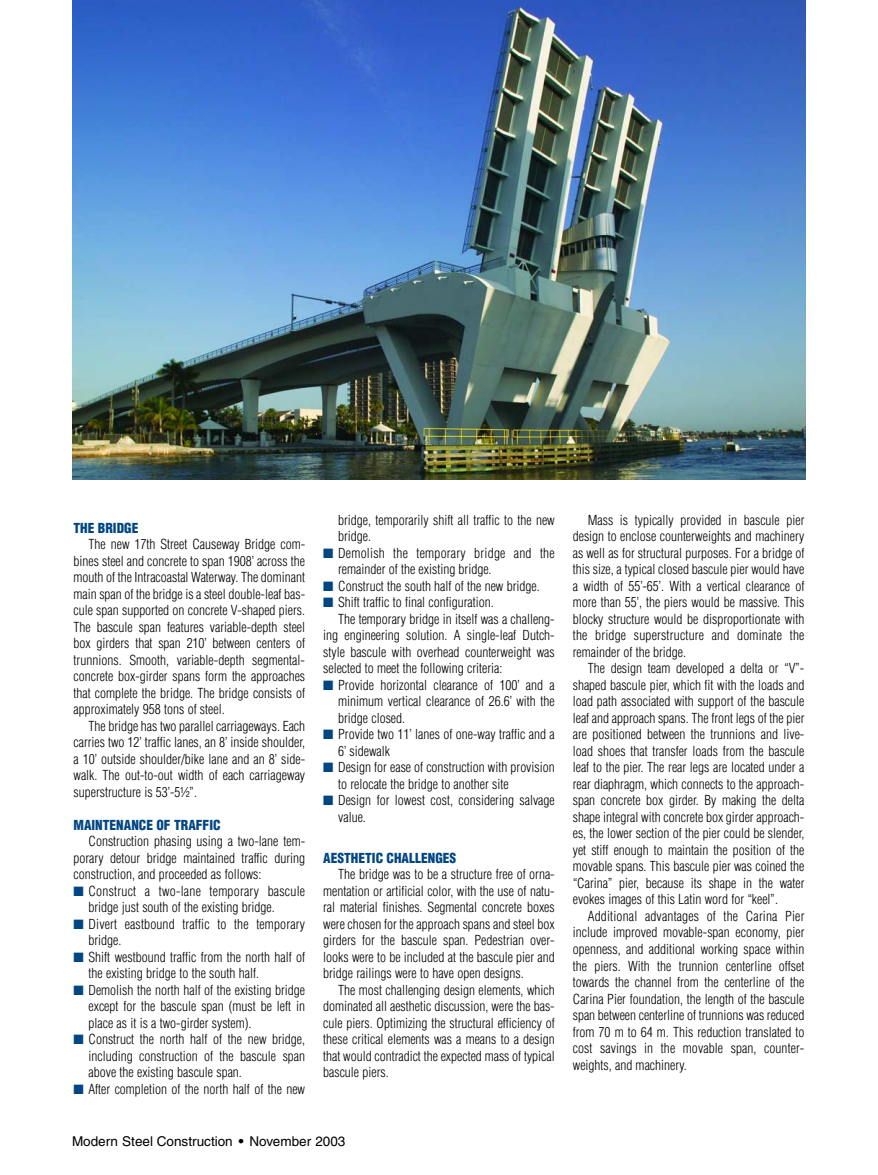
<style>
.page{position:relative;width:878px;height:1175px;background:#fff}
.page>*{position:absolute;margin:0;border:0;box-sizing:border-box;transform-origin:0 0}
.t1{font:300 condensed 13.5px/16.5px "Helvetica";color:#000;text-align:justify}
.t2{font:300 condensed 13.5px/16.5px "Helvetica";letter-spacing:.02em;color:#000}
.t3{font:900 condensed 13.5px "Helvetica";color:#004683}
.t4{font:13.5px "Helvetica";color:#000}
.s1{color:#004683}
.s2{font-weight:900}
</style>
<div class="page">
<img style="left:72px;top:0;width:734px;height:479px">
<p class="t3" style="left:74px;top:522px;width:66px">THE BRIDGE</p>
<p class="t1" style="left:74px;top:537px;width:233px;text-indent:15px">The new 17th Street Causeway Bridge com&shy;bines steel and concrete to span 1908’ across the mouth of the Intracoastal Waterway. The dominant main span of the bridge is a steel double-leaf bas&shy;cule span supported on concrete V-shaped piers.<br>The bascule span features variable-depth steel box girders that span 210’ between centers of trunnions. Smooth, variable-depth segmental&shy;concrete box-girder spans form the approaches that complete the bridge. The bridge consists of approximately 958 tons of steel.</p>
<p class="t1" style="left:74px;top:718px;width:233px;text-indent:15px">The bridge has two parallel carriageways. Each carries two 12’ traffic lanes, an 8’ inside shoulder, a 10’ outside shoulder/bike lane and an 8’ side&shy;walk. The out-to-out width of each carriageway superstructure is 53’-5½”.</p>
<p class="t3" style="left:74px;top:819px;width:149px">MAINTENANCE OF TRAFFIC</p>
<p class="t1" style="left:74px;top:834px;width:233px;text-indent:15px">Construction phasing using a two-lane tem&shy;porary detour bridge maintained traffic during construction, and proceeded as follows:</p>
<p class="t1" style="left:88px;top:883px;width:218px;text-indent:-15px"><span class="s1">■</span> Construct a two-lane temporary bascule bridge just south of the existing bridge.</p>
<p class="t1" style="left:88px;top:916px;width:218px;text-indent:-15px"><span class="s1">■</span> Divert eastbound traffic to the temporary bridge.</p>
<p class="t1" style="left:88px;top:949px;width:218px;text-indent:-15px"><span class="s1">■</span> Shift westbound traffic from the north half of the existing bridge to the south half.</p>
<p class="t1" style="left:88px;top:982px;width:218px;text-indent:-15px"><span class="s1">■</span> Demolish the north half of the existing bridge except for the bascule span (must be left in place as it is a two-girder system).</p>
<p class="t1" style="left:88px;top:1032px;width:218px;text-indent:-15px"><span class="s1">■</span> Construct the north half of the new bridge, including construction of the bascule span above the existing bascule span.</p>
<p class="t1" style="left:74px;top:1081px;width:233px"><span class="s1">■</span> After completion of the north half of the new</p>
<p class="t1" style="left:338px;top:513px;width:218px">bridge, temporarily shift all traffic to the new bridge.</p>
<p class="t2" style="left:338px;top:546px;width:218px;text-indent:-15px"><span class="s1">■</span> Demolish the temporary bridge and the remainder of the existing bridge.</p>
<p class="t1" style="left:323px;top:579px;width:218px"><span class="s1">■</span> Construct the south half of the new bridge.</p>
<p class="t1" style="left:323px;top:595px;width:172px"><span class="s1">■</span> Shift traffic to final configuration.</p>
<p class="t1" style="left:338px;top:612px;width:218px">The temporary bridge in itself was a challeng-</p>
<p class="t1" style="left:323px;top:628px;width:233px">ing engineering solution. A single-leaf Dutch-</p>
<p class="t1" style="left:323px;top:645px;width:233px">style bascule with overhead counterweight was</p>
<p class="t1" style="left:323px;top:661px;width:181px">selected to meet the following criteria:</p>
<p class="t1" style="left:338px;top:678px;width:218px;text-indent:-15px"><span class="s1">■</span> Provide horizontal clearance of 100’ and a minimum vertical clearance of 26.6’ with the bridge closed.</p>
<p class="t1" style="left:338px;top:727px;width:218px;text-indent:-15px"><span class="s1">■</span> Provide two 11’ lanes of one-way traffic and a<br>6’ sidewalk</p>
<p class="t1" style="left:338px;top:760px;width:218px;text-indent:-15px"><span class="s1">■</span> Design for ease of construction with provision to relocate the bridge to another site</p>
<p class="t1" style="left:338px;top:793px;width:218px;text-indent:-15px"><span class="s1">■</span> Design for lowest cost, considering salvage value.</p>
<p class="t3" style="left:323px;top:852px;width:135px">AESTHETIC CHALLENGES</p>
<p class="t1" style="left:323px;top:867px;width:233px;text-indent:15px">The bridge was to be a structure free of orna&shy;mentation or artificial color, with the use of natu&shy;ral material finishes. Segmental concrete boxes were chosen for the approach spans and steel box girders for the bascule span. Pedestrian over&shy;looks were to be included at the bascule pier and bridge railings were to have open designs.</p>
<p class="t1" style="left:323px;top:982px;width:233px;text-indent:15px">The most challenging design elements, which dominated all aesthetic discussion, were the bas&shy;cule piers. Optimizing the structural efficiency of these critical elements was a means to a design that would contradict the expected mass of typical bascule piers.</p>
<p class="t4" style="left:72px;top:1136px;width:275px">Modern Steel Construction <span class="s2">•</span> November 2003</p>
<p class="t1" style="left:573px;top:513px;width:233px;text-indent:15px">Mass is typically provided in bascule pier design to enclose counterweights and machinery as well as for structural purposes. For a bridge of this size, a typical closed bascule pier would have a width of 55’-65’. With a vertical clearance of more than 55’, the piers would be massive. This blocky structure would be disproportionate with the bridge superstructure and dominate the remainder of the bridge.</p>
<p class="t1" style="left:573px;top:661px;width:233px;text-indent:15px">The design team developed a delta or “V”- shaped bascule pier, which fit with the loads and load path associated with support of the bascule leaf and approach spans. The front legs of the pier are positioned between the trunnions and live&shy;load shoes that transfer loads from the bascule leaf to the pier. The rear legs are located under a rear diaphragm, which connects to the approach&shy;span concrete box girder. By making the delta shape integral with concrete box girder approach&shy;es, the lower section of the pier could be slender, yet stiff enough to maintain the position of the movable spans. This bascule pier was coined the “Carina” pier, because its shape in the water evokes images of this Latin word for “keel”.</p>
<p class="t1" style="left:573px;top:909px;width:233px;text-indent:15px">Additional advantages of the Carina Pier include improved movable-span economy, pier openness, and additional working space within the piers. With the trunnion centerline offset towards the channel from the centerline of the Carina Pier foundation, the length of the bascule span between centerline of trunnions was reduced from 70 m to 64 m. This reduction translated to cost savings in the movable span, counter&shy;weights, and machinery.</p>
</div>
